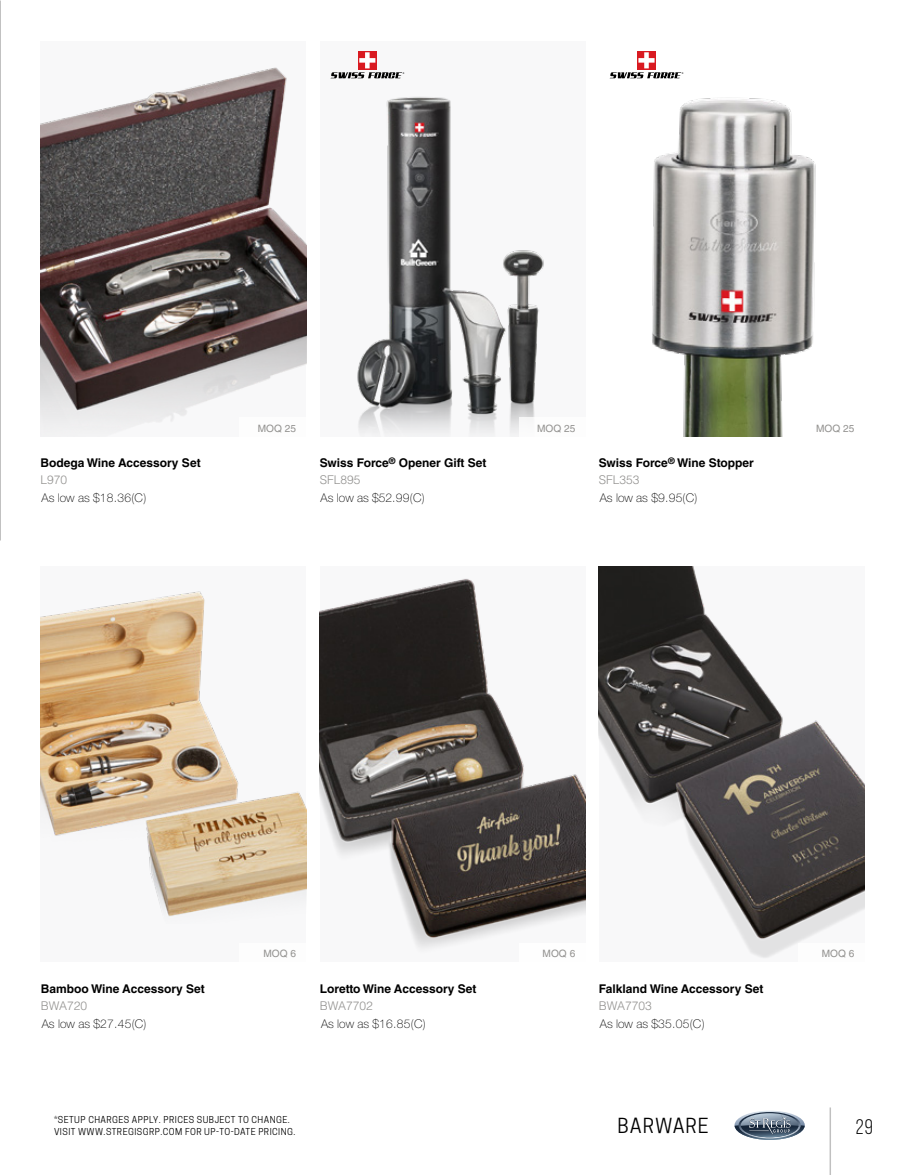
<style>
.page{position:relative;width:905px;height:1175px;background:#fff}
.page>*{position:absolute;margin:0;border:0;box-sizing:border-box;transform-origin:0 0}
.t1{font:21px "Bebas Neue";color:#000}
.t2{font:19.5px "Cooper Hewitt";letter-spacing:.05em;color:#000}
.t3{font:700 12px/16.5px "Helvetica LT Std";color:#000}
.t4{font:100 12px "Helvetica Neue LT Std";color:#000}
.t5{font:300 12px "Helvetica LT Std";color:#939290}
.t6{font:10.2px "Helvetica LT Std";color:#939290}
.t7{font:9px/12px "Cooper Hewitt";letter-spacing:.05em;color:#000}
.s1{font-weight:300;color:#939290}
</style>
<div class="page">
<div style="left:320px;top:40px;width:265px;height:396px;background:#f8f8f9"></div>
<img style="left:330px;top:72px;width:214px;height:360px">
<img style="left:320px;top:578px;width:265px;height:374px">
<div style="left:40px;top:566px;width:266px;height:396px;background:#f8f8f9"></div>
<img style="left:40px;top:591px;width:266px;height:326px">
<img style="left:40px;top:67px;width:266px;height:369px">
<img style="left:598px;top:566px;width:266px;height:392px">
<img style="left:609px;top:51px;width:207px;height:385px">
<img style="left:0;top:0;width:1px;height:540px">
<div style="left:797px;top:943px;width:67px;height:19px;background:#fff"></div>
<div style="left:239px;top:417px;width:67px;height:19px;background:#fff"></div>
<div style="left:797px;top:417px;width:67px;height:19px;background:#fff"></div>
<div style="left:518px;top:417px;width:67px;height:19px;background:#fff"></div>
<svg style="left:0;top:369px;width:1px;height:19px"></svg>
<div style="left:518px;top:943px;width:67px;height:19px;background:#fff"></div>
<div style="left:239px;top:943px;width:67px;height:19px;background:#fff"></div>
<div style="left:637px;top:51px;width:18px;height:18px;background:#d91a21"></div>
<svg style="left:609px;top:52px;width:74px;height:26px"></svg>
<div style="left:358px;top:51px;width:18px;height:18px;background:#d91a21"></div>
<svg style="left:330px;top:52px;width:74px;height:26px"></svg>
<hr style="left:829px;top:1107px;width:2px;height:67px;background:#000">
<svg style="left:734px;top:1110px;width:70px;height:29px"></svg>
<p class="t3" style="left:40px;top:455px;width:162px">Bodega Wine Accessory Set</p>
<p class="t5" style="left:40px;top:472px;width:28px">L970</p>
<p class="t4" style="left:42px;top:491px;width:106px">As low as $18.36(C)</p>
<p class="t6" style="left:258px;top:422px;width:40px">MOQ 25</p>
<p class="t6" style="left:537px;top:422px;width:40px">MOQ 25</p>
<p class="t6" style="left:816px;top:422px;width:40px">MOQ 25</p>
<p class="t3" style="left:598px;top:455px;width:156px">Swiss Force<sup>®</sup> Wine Stopper<br><span class="s1">SFL353</span></p>
<p class="t3" style="left:319px;top:455px;width:168px">Swiss Force<sup>®</sup> Opener Gift Set<br><span class="s1">SFL895</span></p>
<p class="t4" style="left:320px;top:491px;width:106px">As low as $52.99(C)</p>
<p class="t4" style="left:599px;top:491px;width:99px">As low as $9.95(C)</p>
<p class="t3" style="left:41px;top:980px;width:166px">Bamboo Wine Accessory Set</p>
<p class="t5" style="left:41px;top:997px;width:48px">BWA720</p>
<p class="t6" style="left:263px;top:948px;width:34px">MOQ 6</p>
<p class="t3" style="left:320px;top:980px;width:158px">Loretto Wine Accessory Set</p>
<p class="t5" style="left:320px;top:997px;width:54px">BWA7702</p>
<p class="t6" style="left:542px;top:948px;width:34px">MOQ 6</p>
<p class="t3" style="left:598px;top:980px;width:166px">Falkland Wine Accessory Set</p>
<p class="t5" style="left:598px;top:997px;width:54px">BWA7703</p>
<p class="t6" style="left:821px;top:948px;width:34px">MOQ 6</p>
<p class="t4" style="left:42px;top:1016px;width:106px">As low as $27.45(C)</p>
<p class="t4" style="left:321px;top:1016px;width:106px">As low as $16.85(C)</p>
<p class="t7" style="left:54px;top:1113px;width:243px">*SETUP CHARGES APPLY. PRICES SUBJECT TO CHANGE.<br>VISIT WWW.STREGISGRP.COM FOR UP-TO-DATE PRICING.</p>
<p class="t4" style="left:600px;top:1016px;width:106px">As low as $35.05(C)</p>
<h2 class="t2" style="left:617px;top:1113px;width:93px">BARWARE</h2>
<h1 class="t1" style="left:855px;top:1116px;width:18px">29</h1>
</div>
